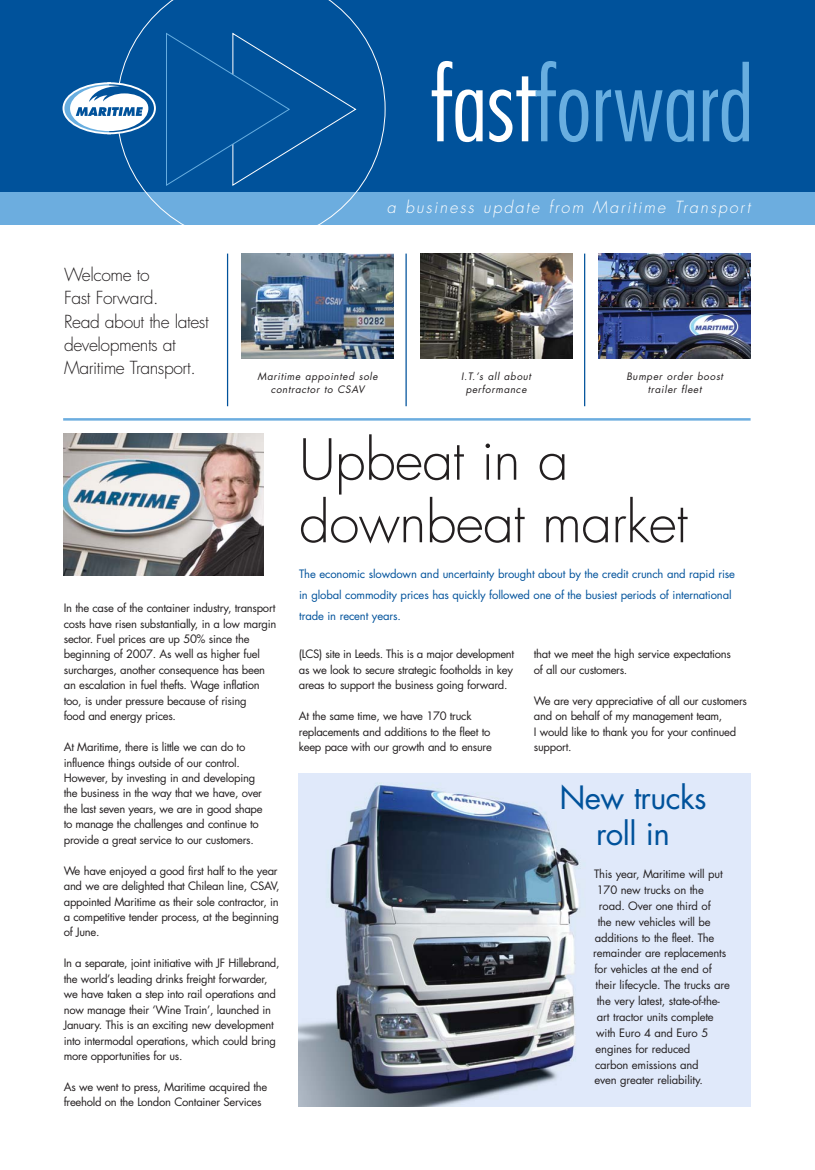
<style>
.page{position:relative;width:815px;height:1170px;background:#fff}
.page>*{position:absolute;margin:0;border:0;box-sizing:border-box;transform-origin:0 0}
.t1{font:300 55px/62.5px "Futura";letter-spacing:-.015em;color:#231f20}
.t2{font:31.25px/36.2px "Futura";letter-spacing:-.02em;color:#00529b;text-align:center}
.t3{font:300 17.5px/23.1px "Futura";letter-spacing:-.025em;color:#231f20}
.t4{font:italic 300 16.25px "Futura";color:#fff}
.t5{font:11.25px/15.4px "Futura";letter-spacing:-.025em;color:#231f20}
.t6{font:11.25px/21px "Futura";letter-spacing:-.01em;color:#00529b}
.t7{font:italic 10px/13.1px "Futura";color:#231f20;text-align:center}
</style>
<div class="page">
<img style="left:298px;top:773px;width:453px;height:333px">
<div style="left:0;top:192px;width:814px;height:33px;background:#6caddf"></div>
<div style="left:0;top:1px;width:814px;height:191px;background:#00529b"></div>
<svg style="left:140px;top:1px;width:246px;height:224px"></svg>
<svg style="left:432px;top:61px;width:51px;height:81px"></svg>
<svg style="left:489px;top:61px;width:99px;height:81px"></svg>
<svg style="left:596px;top:89px;width:98px;height:53px"></svg>
<svg style="left:703px;top:62px;width:46px;height:80px"></svg>
<svg style="left:62px;top:32px;width:229px;height:155px"></svg>
<img style="left:242px;top:253px;width:151px;height:105px">
<hr style="left:227px;top:253px;width:1px;height:153px;background:#00529b">
<hr style="left:584px;top:253px;width:1px;height:153px;background:#00529b">
<img style="left:420px;top:253px;width:152px;height:105px">
<hr style="left:405px;top:253px;width:2px;height:153px;background:#00529b">
<img style="left:599px;top:253px;width:152px;height:105px">
<hr style="left:63px;top:418px;width:688px;height:2px;background:#6caddf">
<img style="left:63px;top:433px;width:201px;height:142px">
<h3 class="t3" style="left:64px;top:265px;width:146px">Welcome to<br>Fast Forward.<br>Read about the latest developments at<br>Maritime Transport.</h3>
<h3 class="t4" style="left:387px;top:200px;width:368px">a business update from Maritime Transport</h3>
<p class="t7" style="left:258px;top:370px;width:123px">Maritime appointed sole contractor to CSAV</p>
<p class="t7" style="left:461px;top:370px;width:73px">I.T.’s all about performance</p>
<p class="t7" style="left:626px;top:370px;width:100px">Bumper order boost trailer fleet</p>
<p class="t5" style="left:64px;top:601px;width:214px">In the case of the container industry, transport costs have risen substantially, in a low margin sector. Fuel prices are up 50% since the beginning of 2007. As well as higher fuel surcharges, another consequence has been an escalation in fuel thefts. Wage inflation too, is under pressure because of rising<br>food and energy prices.</p>
<p class="t5" style="left:64px;top:740px;width:200px">At Maritime, there is little we can do to influence things outside of our control.<br>However, by investing in and developing the business in the way that we have, over the last seven years, we are in good shape to manage the challenges and continue to provide a great service to our customers.</p>
<p class="t5" style="left:64px;top:863px;width:217px">We have enjoyed a good first half to the year and we are delighted that Chilean line, CSAV, appointed Maritime as their sole contractor, in a competitive tender process, at the beginning of June.</p>
<p class="t5" style="left:64px;top:956px;width:217px">In a separate, joint initiative with JF Hillebrand, the world’s leading drinks freight forwarder, we have taken a step into rail operations and now manage their ‘Wine Train’, launched in January. This is an exciting new development into intermodal operations, which could bring more opportunities for us.</p>
<p class="t5" style="left:64px;top:1079px;width:205px">As we went to press, Maritime acquired the freehold on the London Container Services</p>
<h1 class="t1" style="left:299px;top:433px;width:390px">Upbeat in a downbeat market</h1>
<p class="t6" style="left:299px;top:564px;width:437px">The economic slowdown and uncertainty brought about by the credit crunch and rapid rise in global commodity prices has quickly followed one of the busiest periods of international trade in recent years.</p>
<p class="t5" style="left:299px;top:647px;width:217px;text-align:justify">(LCS) site in Leeds. This is a major development as we look to secure strategic footholds in key areas to support the business going forward.</p>
<p class="t5" style="left:299px;top:709px;width:195px">At the same time, we have 170 truck replacements and additions to the fleet to keep pace with our growth and to ensure</p>
<p class="t5" style="left:534px;top:647px;width:199px">that we meet the high service expectations of all our customers.</p>
<p class="t5" style="left:534px;top:693px;width:215px">We are very appreciative of all our customers and on behalf of my management team,<br>I would like to thank you for your continued support.</p>
<h2 class="t2" style="left:559px;top:782px;width:149px">New trucks roll in</h2>
<p class="t5" style="left:594px;top:867px;width:130px">This year, Maritime will put</p>
<p class="t5" style="left:597px;top:882px;width:108px">170 new trucks on the</p>
<p class="t5" style="left:599px;top:898px;width:113px">road. Over one third of</p>
<p class="t5" style="left:598px;top:914px;width:115px">the new vehicles will be</p>
<p class="t5" style="left:595px;top:930px;width:121px">additions to the fleet. The</p>
<p class="t5" style="left:593px;top:946px;width:135px">remainder are replacements</p>
<p class="t5" style="left:594px;top:962px;width:119px">for vehicles at the end of</p>
<p class="t5" style="left:596px;top:978px;width:136px">their lifecycle. The trucks are</p>
<p class="t5" style="left:597px;top:994px;width:125px">the very latest, state-of-the-</p>
<p class="t5" style="left:597px;top:1009px;width:118px">art tractor units complete</p>
<p class="t5" style="left:596px;top:1025px;width:114px">with Euro 4 and Euro 5</p>
<p class="t5" style="left:596px;top:1041px;width:96px">engines for reduced</p>
<p class="t5" style="left:595px;top:1057px;width:105px">carbon emissions and</p>
<p class="t5" style="left:594px;top:1073px;width:110px">even greater reliability.</p>
</div>
